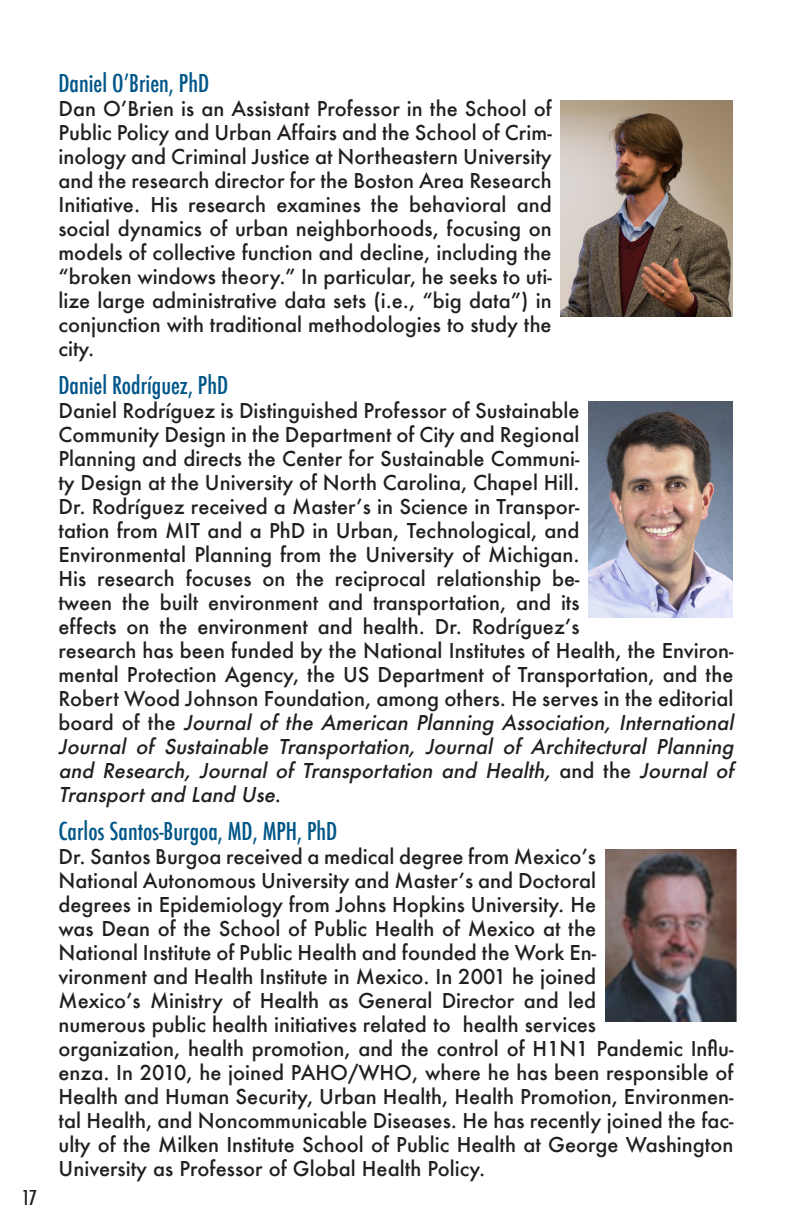
<style>
.page{position:relative;width:792px;height:1224px;background:#fff}
.page>*{position:absolute;margin:0;border:0;box-sizing:border-box;transform-origin:0 0}
.t1{font:500 condensed 24px "Futura";color:#005688}
.t2{font:500 20px/24px "Futura";color:#231f20}
.t3{font:500 condensed 20px "Futura";color:#231f20}
.s1{font-style:italic}
</style>
<div class="page">
<img style="left:561px;top:101px;width:171px;height:216px">
<img style="left:589px;top:401px;width:143px;height:216px">
<img style="left:605px;top:849px;width:132px;height:173px">
<p class="t3" style="left:22px;top:1184px;width:17px">17</p>
<p class="t1" style="left:58px;top:68px;width:152px">Daniel O’Brien, PhD</p>
<p class="t2" style="left:58px;top:96px;width:495px;text-align:justify">Dan O’Brien is an Assistant Professor in the School of Public Policy and Urban Affairs and the School of Crim&shy;inology and Criminal Justice at Northeastern University and the research director for the Boston Area Research Initiative. His research examines the behavioral and social dynamics of urban neighborhoods, focusing on models of collective function and decline, including the “broken windows theory.” In particular, he seeks to uti&shy;lize large administrative data sets (i.e., “big data”) in conjunction with traditional methodologies to study the city.</p>
<p class="t1" style="left:58px;top:369px;width:171px">Daniel Rodríguez, PhD</p>
<p class="t2" style="left:58px;top:398px;width:681px">Daniel Rodríguez is Distinguished Professor of Sustainable<br>Community Design in the Department of City and Regional<br>Planning and directs the Center for Sustainable Communi-<br>ty Design at the University of North Carolina, Chapel Hill.<br>Dr. Rodríguez received a Master’s in Science in Transpor-<br>tation from MIT and a PhD in Urban, Technological, and<br>Environmental Planning from the University of Michigan.<br>His research focuses on the reciprocal relationship be-<br>tween the built environment and transportation, and its<br>effects on the environment and health. Dr. Rodríguez’s<br>research has been funded by the National Institutes of Health, the Environ&shy;mental Protection Agency, the US Department of Transportation, and the Robert Wood Johnson Foundation, among others. He serves in the editorial b o a rd o f t h e <span class="s1">Journal of the American Planning Association, International Journal of Sustainable Transportation, Journal of Architectural Planning and Research, Journal of Transportation and Health,</span> a n d t h e <span class="s1">Journal of Transport and Land Use</span>.</p>
<p class="t1" style="left:58px;top:815px;width:280px">Carlos Santos-Burgoa, MD, MPH, PhD</p>
<p class="t2" style="left:58px;top:844px;width:677px">Dr. Santos Burgoa received a medical degree from Mexico’s<br>National Autonomous University and Master’s and Doctoral<br>degrees in Epidemiology from Johns Hopkins University. He<br>was Dean of the School of Public Health of Mexico at the<br>National Institute of Public Health and founded the Work En-<br>vironment and Health Institute in Mexico. In 2001 he joined<br>Mexico’s Ministry of Health as General Director and led<br>numerous public health initiatives related to health services<br>organization, health promotion, and the control of H1N1 Pandemic Influ&shy;enza. In 2010, he joined PAHO/WHO, where he has been responsible of Health and Human Security, Urban Health, Health Promotion, Environmen&shy;tal Health, and Noncommunicable Diseases. He has recently joined the fac&shy;ulty of the Milken Institute School of Public Health at George Washington University as Professor of Global Health Policy.</p>
</div>
